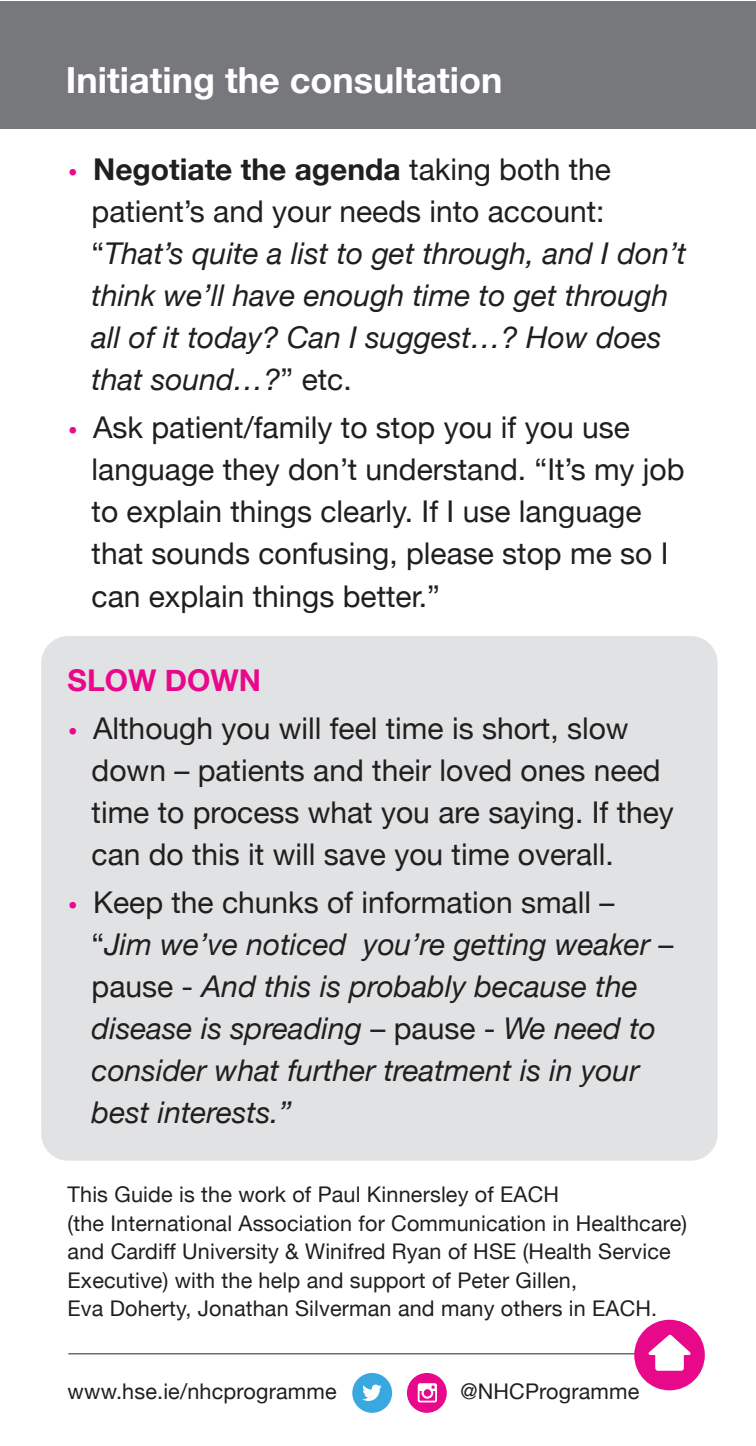
<style>
.page{position:relative;width:756px;height:1446px;background:#fff}
.page>*{position:absolute;margin:0;border:0;box-sizing:border-box;transform-origin:0 0}
.t1{font:700 36px "Helvetica Neue";color:#fff}
.t2{font:italic 30px/42px "Helvetica Neue";color:#211e1e}
.t3{font:30px/42px "Helvetica Neue";color:#211e1e}
.t4{font:700 30px "Helvetica Neue";color:#e9088b}
.t5{font:21.6px/28.5px "Helvetica Neue";letter-spacing:.01em;color:#211e1e}
.s1{font-style:normal;color:#ec098d}
.s2{font-weight:700;font-style:normal}
.s3{font-style:normal}
.s4{color:#ec098d}
.s5{color:#e9088b}
.s6{font-style:normal;color:#e9088b}
</style>
<div class="page">
<div style="left:0;top:1px;width:756px;height:127px;background:#77787c"></div>
<div style="left:41px;top:636px;width:677px;height:524px;background:#e1e2e3;border-radius:27px"></div>
<div style="left:407px;top:1373px;width:40px;height:40px;background:#e9088b;border-radius:50%"></div>
<svg style="left:418px;top:1383px;width:19px;height:19px"></svg>
<div style="left:352px;top:1373px;width:40px;height:40px;background:#39a8df;border-radius:50%"></div>
<svg style="left:362px;top:1384px;width:20px;height:17px"></svg>
<hr style="left:68px;top:1353px;width:621px;height:1px;background:#6d6e71">
<div style="left:634px;top:1319px;width:71px;height:71px;background:#e8088a;border-radius:50%"></div>
<div style="left:655px;top:1351px;width:29px;height:19px;background:#fff;border-radius:3px"></div>
<svg style="left:648px;top:1334px;width:43px;height:21px"></svg>
<p class="t1" style="left:66px;top:52px;width:438px">Initiating the consultation</p>
<p class="t2" style="left:92px;top:150px;width:596px;text-indent:-24px"><span class="s1">•</span> <span class="s2">Negotiate the agenda</span> <span class="s3">taking both the patient’s and your needs into account: “</span>That’s quite a list to get through, and I don’t think we’ll have enough time to get through all of it today? Can I suggest…? How does that sound…?<span class="s3">” etc.</span></p>
<p class="t3" style="left:92px;top:408px;width:595px;text-indent:-24px"><span class="s4">•</span> Ask patient/family to stop you if you use language they don’t understand. “It’s my job to explain things clearly. If I use language that sounds confusing, please stop me so I can explain things better.”</p>
<p class="t4" style="left:68px;top:657px;width:195px">SLOW DOWN</p>
<p class="t3" style="left:92px;top:709px;width:584px;text-indent:-24px"><span class="s5">•</span> Although you will feel time is short, slow down – patients and their loved ones need time to process what you are saying. If they can do this it will save you time overall.</p>
<p class="t2" style="left:92px;top:883px;width:583px;text-indent:-24px"><span class="s6">•</span> <span class="s3">Keep the chunks of information small – “</span>Jim we’ve noticed you’re getting weaker <span class="s3">– pause -</span> And this is probably because the disease is spreading <span class="s3">– pause -</span> We need to consider what further treatment is in your best interests.”</p>
<p class="t5" style="left:68px;top:1181px;width:621px">This Guide is the work of Paul Kinnersley of EACH<br>(the International Association for Communication in Healthcare) and Cardiff University &amp; Winifred Ryan of HSE (Health Service Executive) with the help and support of Peter Gillen,<br>Eva Doherty, Jonathan Silverman and many others in EACH.</p>
<p class="t5" style="left:68px;top:1378px;width:271px">www.hse.ie/nhcprogramme</p>
<p class="t5" style="left:460px;top:1378px;width:180px">@NHCProgramme</p>
</div>
